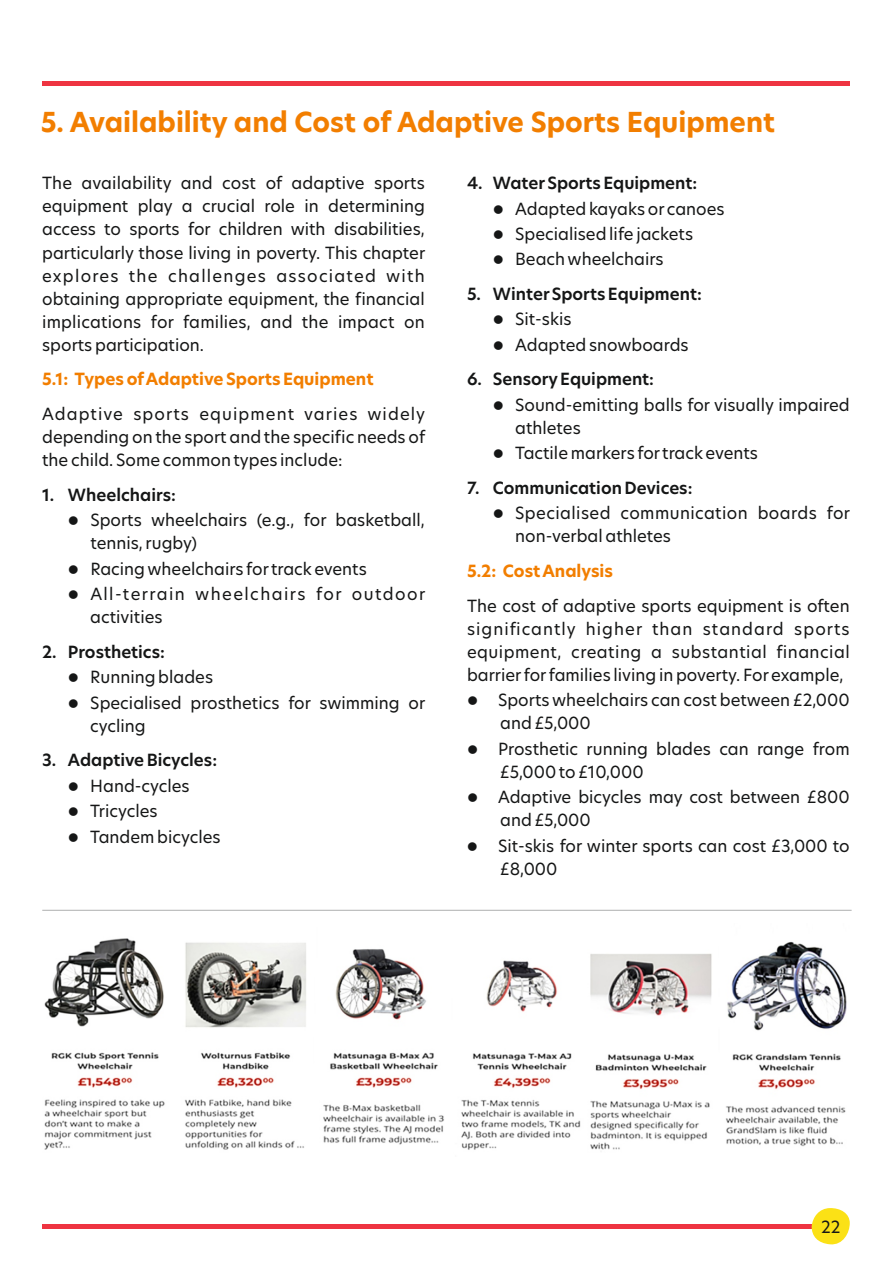
<style>
.page{position:relative;width:893px;height:1263px;background:#fff}
.page>*{position:absolute;margin:0;border:0;box-sizing:border-box;transform-origin:0 0}
.t1{font:700 27px "Hero New";color:#f27e00}
.t2{font:16.5px/23.1px "Hero New";color:#151616}
.t3{font:600 16.5px "Hero New";color:#151616}
.t4{font:16.5px/23.1px "Hero New";letter-spacing:.025em;color:#151616}
.t5{font:700 16.5px "Hero New";color:#f27e00}
.t6{font:16.5px/23.1px "Hero New";letter-spacing:.085em;color:#151616}
</style>
<div class="page">
<hr style="left:42px;top:1224px;width:805px;height:4px;background:#ee3441">
<svg style="left:812px;top:1208px;width:38px;height:37px"></svg>
<hr style="left:42px;top:82px;width:808px;height:4px;background:#ee3441">
<img style="left:44px;top:938px;width:803px;height:212px">
<hr style="left:42px;top:910px;width:810px;height:1px;background:#afb0b0">
<h1 class="t1" style="left:41px;top:110px;width:736px">5. Availability and Cost of Adaptive Sports Equipment</h1>
<p class="t3" style="left:467px;top:176px;width:232px">4. WaterSports Equipment:</p>
<p class="t2" style="left:493px;top:198px;width:233px">● Adapted kayaks or canoes</p>
<p class="t2" style="left:493px;top:224px;width:202px">● Specialised life jackets</p>
<p class="t2" style="left:493px;top:249px;width:172px">● Beach wheelchairs</p>
<p class="t3" style="left:467px;top:287px;width:236px">5. WinterSports Equipment:</p>
<p class="t2" style="left:493px;top:309px;width:80px">● Sit-skis</p>
<p class="t2" style="left:493px;top:334px;width:197px">● Adapted snowboards</p>
<p class="t3" style="left:467px;top:372px;width:189px">6. SensoryEquipment:</p>
<p class="t2" style="left:515px;top:394px;width:336px;text-indent:-22px">● Sound-emitting balls for visually impaired athletes</p>
<p class="t2" style="left:493px;top:443px;width:267px">● Tactile markers fortrack events</p>
<p class="t3" style="left:467px;top:481px;width:227px">7. Communication Devices:</p>
<p class="t4" style="left:515px;top:503px;width:336px;text-indent:-22px">● Specialised communication boards for non-verbal athletes</p>
<p class="t5" style="left:467px;top:564px;width:148px">5.2: Cost Analysis</p>
<p class="t2" style="left:467px;top:595px;width:384px;text-align:justify">The cost of adaptive sports equipment is often significantly higher than standard sports equipment, creating a substantial financial barrierforfamilies living in poverty. Forexample,</p>
<p class="t2" style="left:500px;top:690px;width:351px;text-indent:-33px">● Sports wheelchairs can cost between £2,000 and £5,000</p>
<p class="t2" style="left:500px;top:738px;width:351px;text-indent:-33px">● Prosthetic running blades can range from £5,000 to £10,000</p>
<p class="t2" style="left:500px;top:787px;width:351px;text-indent:-33px">● Adaptive bicycles may cost between £800 and £5,000</p>
<p class="t2" style="left:500px;top:835px;width:351px;text-indent:-33px">● Sit-skis for winter sports can cost £3,000 to £8,000</p>
<p class="t2" style="left:42px;top:173px;width:385px;text-align:justify">The availability and cost of adaptive sports equipment play a crucial role in determining access to sports for children with disabilities, particularly those living in poverty. This chapter explores the challenges associated with obtaining appropriate equipment, the financial implications for families, and the impact on sports participation.</p>
<p class="t5" style="left:42px;top:372px;width:333px">5.1: Types ofAdaptive Sports Equipment</p>
<p class="t2" style="left:42px;top:404px;width:385px;text-align:justify">Adaptive sports equipment varies widely depending on the sport and the specific needs of the child. Some common types include:</p>
<p class="t3" style="left:42px;top:488px;width:135px">1. Wheelchairs:</p>
<p class="t2" style="left:90px;top:510px;width:336px;text-indent:-22px">● Sports wheelchairs (e.g., for basketball, tennis, rugby)</p>
<p class="t2" style="left:68px;top:558px;width:300px">● Racing wheelchairs fortrack events</p>
<p class="t6" style="left:90px;top:584px;width:336px;text-indent:-22px">● All-terrain wheelchairs for outdoor activities</p>
<p class="t3" style="left:42px;top:645px;width:124px">2. Prosthetics:</p>
<p class="t2" style="left:68px;top:667px;width:147px">● Running blades</p>
<p class="t2" style="left:90px;top:692px;width:336px;text-indent:-22px">● Specialised prosthetics for swimming or cycling</p>
<p class="t3" style="left:42px;top:753px;width:176px">3. Adaptive Bicycles:</p>
<p class="t2" style="left:68px;top:775px;width:123px">● Hand-cycles</p>
<p class="t2" style="left:68px;top:801px;width:91px">● Tricycles</p>
<p class="t2" style="left:68px;top:826px;width:154px">● Tandem bicycles</p>
<p class="t2" style="left:821px;top:1216px;width:21px">22</p>
</div>
